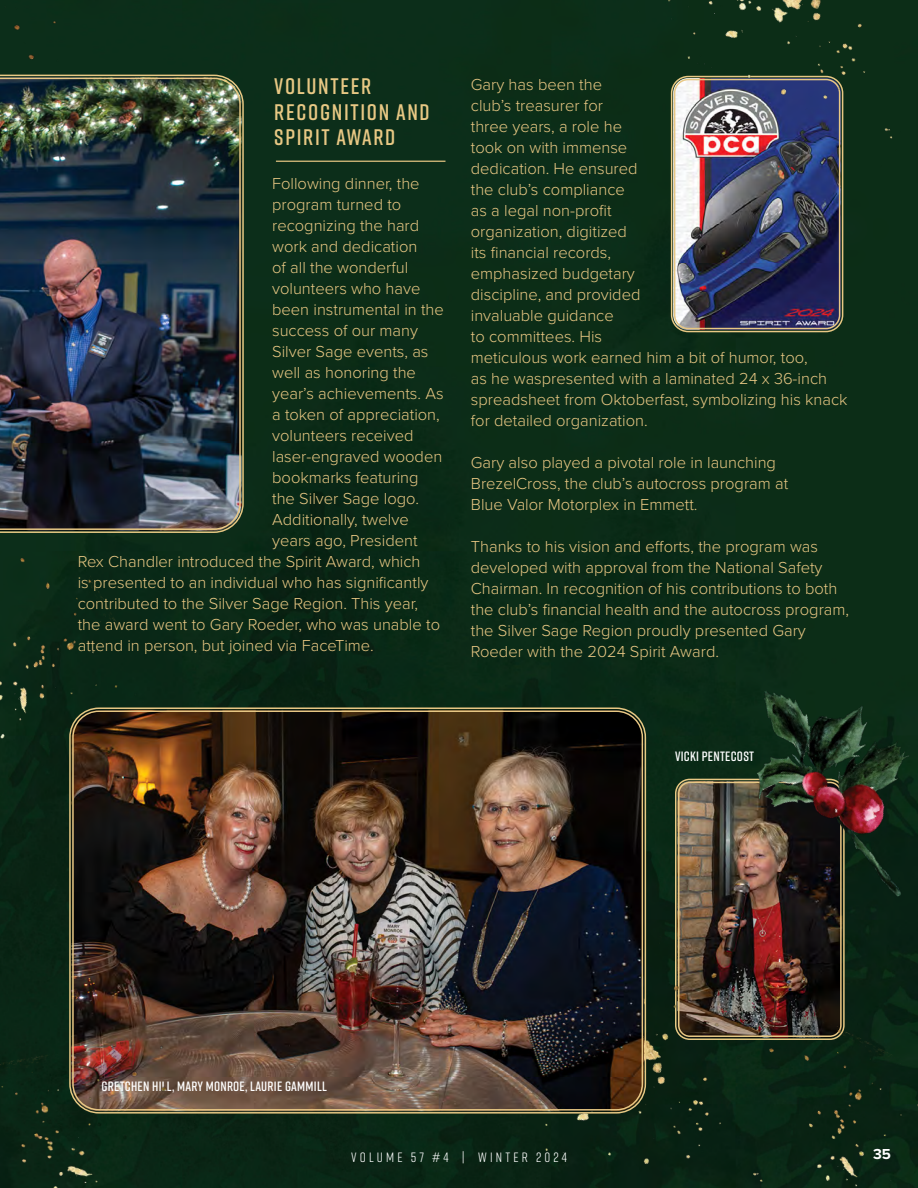
<style>
.page{position:relative;width:918px;height:1188px;background:#0c2d17}
.page>*{position:absolute;margin:0;border:0;box-sizing:border-box;transform-origin:0 0}
.t1{font:600 22.5px/25.5px "Rift";letter-spacing:.075em;color:#e8c884}
.t2{font:300 16.5px/21px "Proxima Nova";color:#e8c783}
.t3{font:700 15px "Proxima Nova";color:#fff}
.t4{font:600 13.5px "Rift";letter-spacing:.02em;color:#fff}
.t5{font:13.5px "Rift";letter-spacing:.235em;color:#fff}
</style>
<div class="page">
<div style="left:0;top:533px;width:191px;height:327px;background:#0a2816"></div>
<svg style="left:0;top:75px;width:244px;height:458px;background:#77744d"></svg>
<img style="left:0;top:78px;width:241px;height:452px">
<hr style="left:276px;top:160px;width:170px;height:2px;background:#e8c884">
<img style="left:673px;top:286px;width:168px;height:44px">
<img style="left:677px;top:781px;width:40px;height:112px">
<img style="left:0;top:0;width:84px;height:186px">
<img style="left:635px;top:0;width:283px;height:286px">
<img style="left:717px;top:646px;width:201px;height:247px">
<img style="left:459px;top:893px;width:459px;height:295px">
<img style="left:71px;top:710px;width:573px;height:401px">
<img style="left:0;top:1031px;width:213px;height:157px">
<h1 class="t1" style="left:274px;top:73px;width:157px">VOLUNTEER<br>RECOGNITION AND<br>SPIRIT AWARD</h1>
<p class="t2" style="left:471px;top:73px;width:378px">Gary has been the<br>club’s treasurer for<br>three years, a role he<br>took on with immense<br>dedication. He ensured<br>the club’s compliance<br>as a legal non-profit<br>organization, digitized<br>its financial records,<br>emphasized budgetary<br>discipline, and provided<br>invaluable guidance<br>to committees. His<br>meticulous work earned him a bit of humor, too,<br>as he waspresented with a laminated 24 x 36-inch spreadsheet from Oktoberfast, symbolizing his knack for detailed organization.</p>
<p class="t2" style="left:471px;top:451px;width:319px">Gary also played a pivotal role in launching<br>BrezelCross, the club’s autocross program at<br>Blue Valor Motorplex in Emmett.</p>
<p class="t2" style="left:471px;top:535px;width:380px">Thanks to his vision and efforts, the program was developed with approval from the National Safety Chairman. In recognition of his contributions to both the club’s financial health and the autocross program, the Silver Sage Region proudly presented Gary Roeder with the 2024 Spirit Award.</p>
<p class="t2" style="left:272px;top:172px;width:149px">Following dinner, the</p>
<p class="t2" style="left:272px;top:193px;width:131px">program turned to</p>
<p class="t2" style="left:272px;top:214px;width:149px">recognizing the hard</p>
<p class="t2" style="left:272px;top:235px;width:147px">work and dedication</p>
<p class="t2" style="left:272px;top:256px;width:138px">of all the wonderful</p>
<p class="t2" style="left:272px;top:277px;width:150px">volunteers who have</p>
<p class="t2" style="left:272px;top:298px;width:173px">been instrumental in the</p>
<p class="t2" style="left:272px;top:319px;width:147px">success of our many</p>
<p class="t2" style="left:272px;top:340px;width:158px">Silver Sage events, as</p>
<p class="t2" style="left:272px;top:361px;width:145px">well as honoring the</p>
<p class="t2" style="left:272px;top:382px;width:173px">year’s achievements. As</p>
<p class="t2" style="left:272px;top:403px;width:169px">a token of appreciation,</p>
<p class="t2" style="left:272px;top:424px;width:143px">volunteers received</p>
<p class="t2" style="left:272px;top:445px;width:172px">laser-engraved wooden</p>
<p class="t2" style="left:272px;top:466px;width:148px">bookmarks featuring</p>
<p class="t2" style="left:272px;top:487px;width:148px">the Silver Sage logo.</p>
<p class="t2" style="left:272px;top:508px;width:138px">Additionally, twelve</p>
<p class="t2" style="left:272px;top:529px;width:147px">years ago, President</p>
<p class="t2" style="left:78px;top:550px;width:344px">Rex Chandler introduced the Spirit Award, which</p>
<p class="t2" style="left:78px;top:571px;width:352px">is presented to an individual who has significantly</p>
<p class="t2" style="left:78px;top:592px;width:342px">contributed to the Silver Sage Region. This year,</p>
<p class="t2" style="left:78px;top:613px;width:364px">the award went to Gary Roeder, who was unable to</p>
<p class="t2" style="left:78px;top:634px;width:298px">attend in person, but joined via FaceTime.</p>
<p class="t4" style="left:675px;top:747px;width:81px">VICKI PENTECOST</p>
<p class="t4" style="left:102px;top:1076px;width:227px">GRETCHEN HILL, MARY MONROE, LAURIE GAMMILL</p>
<p class="t5" style="left:351px;top:1148px;width:217px">VOLUME 57 #4 | WINTER 2024</p>
<p class="t3" style="left:873px;top:1143px;width:19px">35</p>
</div>
